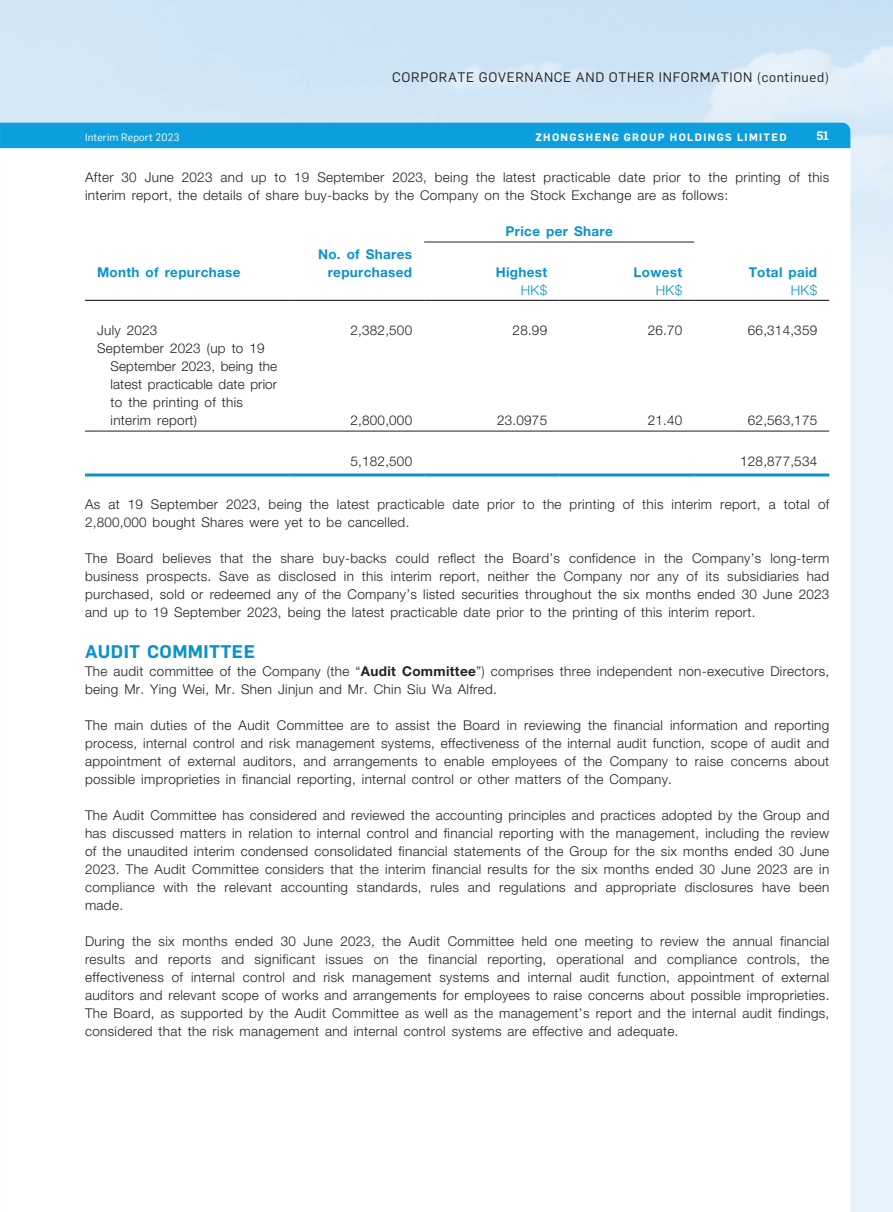
<style>
.page{position:relative;width:893px;height:1212px;background:#e7f2fa}
.page>*{position:absolute;margin:0;border:0;box-sizing:border-box;transform-origin:0 0}
._03_H1{font:600 18px "Flama";letter-spacing:.02em;color:#0a93cb}
._01_Body_Text{font:300 13.5px/18px "Helvetica Neue LT Std";letter-spacing:.025em;color:#231f20;text-align:justify}
._15_Table_Stub{font:300 13.5px/18px "Helvetica Neue LT Std";letter-spacing:.015em;color:#231f20}
._01_Body_Text-2{font:700 13.5px/18px "Helvetica Neue LT Std";letter-spacing:.025em;color:#0a93cb;text-align:right}
.t1{font:13.5px "Flama";letter-spacing:.05em;color:#231f20}
._01_Body_Text-3{font:300 13.5px "Helvetica Neue LT Std";color:#0a93cb}
.t2{font:600 12px "Flama";color:#fff}
.t3{font:600 10.5px "Flama";letter-spacing:.13em;color:#fff}
.t4{font:10.5px "Flama";letter-spacing:.02em;color:#fff}
.s1{font-weight:700}
</style>
<div class="page">
<img style="left:0;top:0;width:893px;height:351px">
<div style="left:0;top:148px;width:850px;height:1064px;background:#fff"></div>
<div style="left:0;top:123px;width:850px;height:25px;background:#0c9fdc"></div>
<hr style="left:424px;top:242px;width:270px;height:1px;background:#231f20">
<hr style="left:85px;top:300px;width:204px;height:1px;background:#231f20">
<hr style="left:289px;top:300px;width:135px;height:1px;background:#231f20">
<hr style="left:424px;top:300px;width:135px;height:1px;background:#231f20">
<hr style="left:559px;top:300px;width:135px;height:1px;background:#231f20">
<hr style="left:694px;top:300px;width:135px;height:1px;background:#231f20">
<hr style="left:85px;top:431px;width:204px;height:1px;background:#231f20">
<hr style="left:289px;top:431px;width:135px;height:1px;background:#231f20">
<hr style="left:424px;top:431px;width:135px;height:1px;background:#231f20">
<hr style="left:559px;top:431px;width:135px;height:1px;background:#231f20">
<hr style="left:694px;top:431px;width:135px;height:1px;background:#231f20">
<hr style="left:85px;top:473px;width:204px;height:3px;background:#0a93cb">
<hr style="left:289px;top:473px;width:135px;height:3px;background:#0a93cb">
<hr style="left:424px;top:473px;width:135px;height:3px;background:#0a93cb">
<hr style="left:559px;top:473px;width:135px;height:3px;background:#0a93cb">
<hr style="left:694px;top:473px;width:135px;height:3px;background:#0a93cb">
<p class="t1" style="left:392px;top:68px;width:438px">CORPORATE GOVERNANCE AND OTHER INFORMATION (continued)</p>
<p class="t4" style="left:85px;top:130px;width:96px">Interim Report 2023</p>
<p class="t3" style="left:535px;top:130px;width:253px">ZHONGSHENG GROUP HOLDINGS LIMITED</p>
<p class="t2" style="left:816px;top:127px;width:14px">51</p>
<p class="_01_Body_Text" style="left:85px;top:168px;width:746px">After 30 June 2023 and up to 19 September 2023, being the latest practicable date prior to the printing of this interim report, the details of share buy-backs by the Company on the Stock Exchange are as follows:</p>
<p class="_01_Body_Text-2" style="left:506px;top:222px;width:109px">Price per Share</p>
<p class="_01_Body_Text-2" style="left:97px;top:263px;width:145px">Month of repurchase</p>
<p class="_01_Body_Text-2" style="left:318px;top:245px;width:96px">No. of Shares repurchased</p>
<p class="_01_Body_Text-2" style="left:496px;top:263px;width:53px">Highest</p>
<p class="_01_Body_Text-2" style="left:634px;top:263px;width:50px">Lowest</p>
<p class="_01_Body_Text-2" style="left:749px;top:263px;width:70px">Total paid</p>
<p class="_01_Body_Text-3" style="left:521px;top:282px;width:28px">HK$</p>
<p class="_01_Body_Text-3" style="left:656px;top:282px;width:28px">HK$</p>
<p class="_01_Body_Text-3" style="left:791px;top:282px;width:28px">HK$</p>
<p class="_15_Table_Stub" style="left:97px;top:321px;width:62px">July 2023</p>
<p class="_01_Body_Text" style="left:351px;top:321px;width:63px">2,382,500</p>
<p class="_01_Body_Text" style="left:513px;top:321px;width:36px">28.99</p>
<p class="_01_Body_Text" style="left:648px;top:321px;width:36px">26.70</p>
<p class="_01_Body_Text" style="left:748px;top:321px;width:71px">66,314,359</p>
<p class="_15_Table_Stub" style="left:111px;top:339px;width:168px;text-indent:-14px">September 2023 (up to 19<br>September 2023, being the latest practicable date prior to the printing of this interim report)</p>
<p class="_01_Body_Text" style="left:351px;top:411px;width:63px">2,800,000</p>
<p class="_01_Body_Text" style="left:497px;top:411px;width:51px">23.0975</p>
<p class="_01_Body_Text" style="left:648px;top:411px;width:36px">21.40</p>
<p class="_01_Body_Text" style="left:748px;top:411px;width:71px">62,563,175</p>
<p class="_01_Body_Text" style="left:351px;top:452px;width:63px">5,182,500</p>
<p class="_01_Body_Text" style="left:740px;top:452px;width:78px">128,877,534</p>
<p class="_01_Body_Text" style="left:85px;top:495px;width:746px">As at 19 September 2023, being the latest practicable date prior to the printing of this interim report, a total of<br>2,800,000 bought Shares were yet to be cancelled.</p>
<p class="_01_Body_Text" style="left:85px;top:549px;width:746px">The Board believes that the share buy-backs could reflect the Board’s confidence in the Company’s long-term business prospects. Save as disclosed in this interim report, neither the Company nor any of its subsidiaries had purchased, sold or redeemed any of the Company’s listed securities throughout the six months ended 30 June 2023 and up to 19 September 2023, being the latest practicable date prior to the printing of this interim report.</p>
<p class="_03_H1" style="left:85px;top:638px;width:172px">AUDIT COMMITTEE</p>
<p class="_01_Body_Text" style="left:85px;top:661px;width:746px">The audit committee of the Company (the “<span class="s1">Audit Committee</span>”) comprises three independent non-executive Directors, being Mr. Ying Wei, Mr. Shen Jinjun and Mr. Chin Siu Wa Alfred.</p>
<p class="_01_Body_Text" style="left:85px;top:715px;width:746px">The main duties of the Audit Committee are to assist the Board in reviewing the financial information and reporting process, internal control and risk management systems, effectiveness of the internal audit function, scope of audit and appointment of external auditors, and arrangements to enable employees of the Company to raise concerns about possible improprieties in financial reporting, internal control or other matters of the Company.</p>
<p class="_01_Body_Text" style="left:85px;top:805px;width:746px">The Audit Committee has considered and reviewed the accounting principles and practices adopted by the Group and has discussed matters in relation to internal control and financial reporting with the management, including the review of the unaudited interim condensed consolidated financial statements of the Group for the six months ended 30 June 2023. The Audit Committee considers that the interim financial results for the six months ended 30 June 2023 are in compliance with the relevant accounting standards, rules and regulations and appropriate disclosures have been made.</p>
<p class="_01_Body_Text" style="left:85px;top:931px;width:746px">During the six months ended 30 June 2023, the Audit Committee held one meeting to review the annual financial results and reports and significant issues on the financial reporting, operational and compliance controls, the effectiveness of internal control and risk management systems and internal audit function, appointment of external auditors and relevant scope of works and arrangements for employees to raise concerns about possible improprieties.<br>The Board, as supported by the Audit Committee as well as the management’s report and the internal audit findings, considered that the risk management and internal control systems are effective and adequate.</p>
</div>
